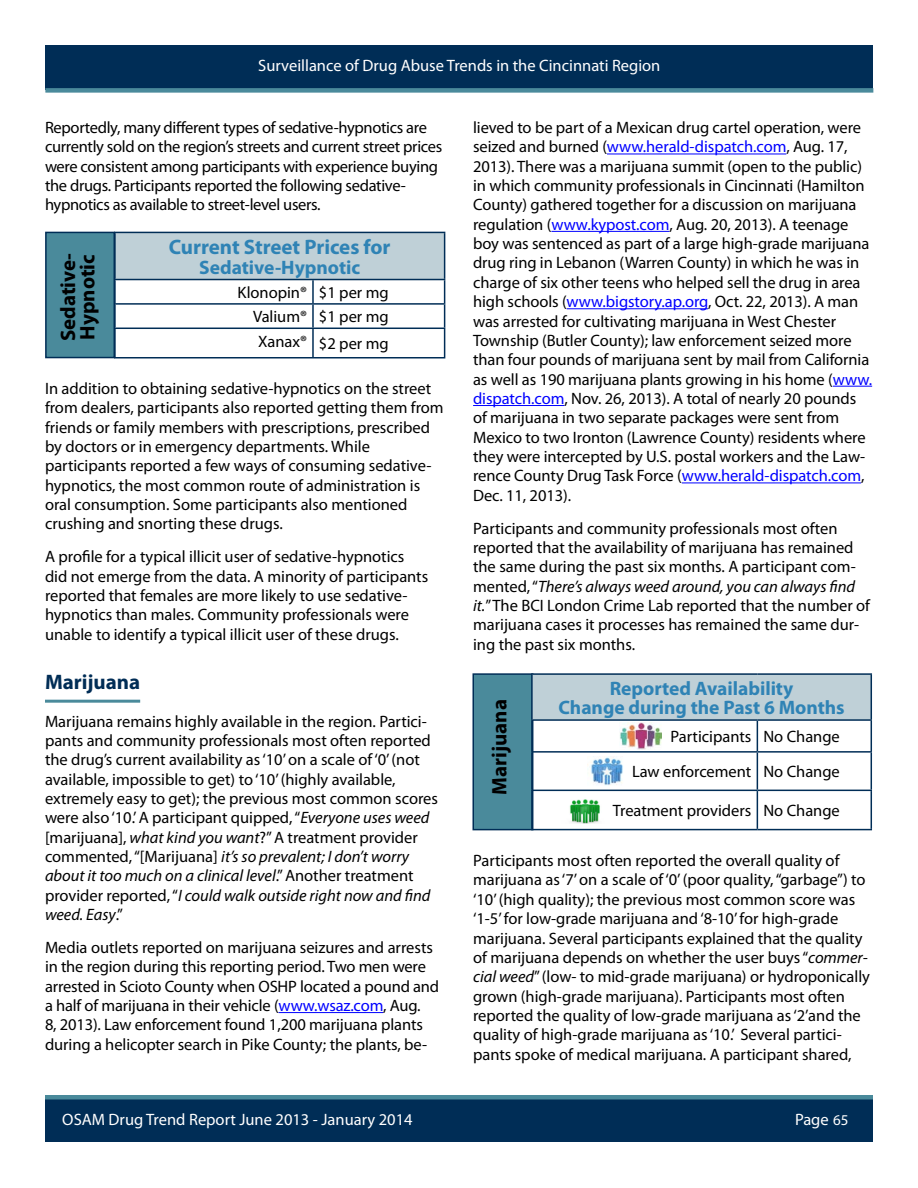
<style>
.page{position:relative;width:918px;height:1188px;background:#fff}
.page>*{position:absolute;margin:0;border:0;box-sizing:border-box;transform-origin:0 0}
.t1{font:700 21px/19.4px "Myriad Pro";color:#000}
.t2{font:700 21px "Myriad Pro";color:#2f83b5}
.t3{font:700 21px "Myriad Pro";color:#002d56}
.t4{font:700 19.5px/19.4px "Myriad Pro";color:#2f83b5;text-align:center}
.t5{font:16.5px/19.4px "Myriad Pro";color:#000}
.t6{font:16.5px/19.4px "Myriad Pro";letter-spacing:-.02em;color:#000}
.t7{font:16.5px "Myriad Pro";color:#fff}
.s1{font-style:italic}
.s2{color:#00f}
.s3{font-size:15px}
</style>
<div class="page">
<div style="left:45px;top:45px;width:828px;height:45px;background:#002d56"></div>
<div style="left:45px;top:88px;width:828px;height:5px;background:#4a8a9b"></div>
<div style="left:45px;top:1097px;width:828px;height:45px;background:#002d56"></div>
<div style="left:45px;top:1095px;width:828px;height:5px;background:#4a8a9b"></div>
<hr style="left:45px;top:700px;width:95px;height:3px;background:#4a8a9b">
<hr style="left:279px;top:1012px;width:104px;height:1px;background:#00f">
<hr style="left:607px;top:154px;width:179px;height:1px;background:#00f">
<hr style="left:551px;top:231px;width:119px;height:1px;background:#00f">
<hr style="left:567px;top:308px;width:141px;height:1px;background:#00f">
<hr style="left:833px;top:386px;width:39px;height:1px;background:#00f">
<hr style="left:473px;top:405px;width:92px;height:1px;background:#00f">
<hr style="left:682px;top:483px;width:179px;height:1px;background:#00f">
<div style="left:45px;top:232px;width:70px;height:126px;background:#4a8a9b;border:2px solid #002d56"></div>
<div style="left:115px;top:232px;width:330px;height:48px;background:#bfd0d7"></div>
<hr style="left:114px;top:232px;width:199px;height:1px;background:#002d56">
<hr style="left:114px;top:233px;width:2px;height:46px;background:#002d56">
<hr style="left:313px;top:232px;width:132px;height:1px;background:#002d56">
<hr style="left:444px;top:233px;width:1px;height:46px;background:#002d56">
<hr style="left:114px;top:279px;width:199px;height:1px;background:#002d56">
<hr style="left:114px;top:280px;width:2px;height:23px;background:#002d56">
<hr style="left:313px;top:279px;width:132px;height:1px;background:#002d56">
<hr style="left:312px;top:280px;width:2px;height:23px;background:#002d56">
<hr style="left:114px;top:303px;width:199px;height:2px;background:#002d56">
<hr style="left:114px;top:305px;width:2px;height:23px;background:#002d56">
<hr style="left:313px;top:303px;width:132px;height:2px;background:#002d56">
<hr style="left:312px;top:305px;width:2px;height:23px;background:#002d56">
<hr style="left:114px;top:328px;width:199px;height:1px;background:#002d56">
<hr style="left:114px;top:329px;width:2px;height:28px;background:#002d56">
<hr style="left:313px;top:328px;width:132px;height:1px;background:#002d56">
<hr style="left:312px;top:329px;width:2px;height:28px;background:#002d56">
<svg style="left:444px;top:280px;width:1px;height:77px"></svg>
<hr style="left:114px;top:357px;width:199px;height:1px;background:#002d56">
<hr style="left:313px;top:357px;width:132px;height:1px;background:#002d56">
<div style="left:472px;top:673px;width:61px;height:157px;background:#4a8a9b;border:2px solid #002d56"></div>
<div style="left:532px;top:674px;width:339px;height:46px;background:#bfd0d7"></div>
<hr style="left:531px;top:673px;width:226px;height:2px;background:#002d56">
<hr style="left:531px;top:675px;width:2px;height:44px;background:#002d56">
<hr style="left:757px;top:673px;width:115px;height:2px;background:#002d56">
<hr style="left:871px;top:675px;width:1px;height:44px;background:#002d56">
<hr style="left:531px;top:719px;width:226px;height:2px;background:#002d56">
<hr style="left:531px;top:721px;width:2px;height:30px;background:#002d56">
<hr style="left:757px;top:719px;width:115px;height:2px;background:#002d56">
<hr style="left:757px;top:721px;width:1px;height:30px;background:#002d56">
<hr style="left:871px;top:721px;width:1px;height:30px;background:#002d56">
<hr style="left:531px;top:751px;width:226px;height:2px;background:#002d56">
<hr style="left:531px;top:753px;width:2px;height:37px;background:#002d56">
<hr style="left:757px;top:751px;width:115px;height:2px;background:#002d56">
<hr style="left:757px;top:753px;width:1px;height:37px;background:#002d56">
<hr style="left:871px;top:753px;width:1px;height:37px;background:#002d56">
<hr style="left:531px;top:790px;width:226px;height:1px;background:#002d56">
<hr style="left:531px;top:791px;width:2px;height:38px;background:#002d56">
<hr style="left:757px;top:790px;width:115px;height:1px;background:#002d56">
<hr style="left:757px;top:791px;width:1px;height:38px;background:#002d56">
<hr style="left:871px;top:791px;width:1px;height:38px;background:#002d56">
<hr style="left:531px;top:829px;width:226px;height:1px;background:#002d56">
<hr style="left:757px;top:829px;width:115px;height:1px;background:#002d56">
<img style="left:620px;top:722px;width:41px;height:28px">
<img style="left:590px;top:756px;width:33px;height:29px">
<img style="left:569px;top:799px;width:31px;height:24px">
<p class="t7" style="left:258px;top:55px;width:404px">Surveillance of Drug Abuse Trends in the Cincinnati Region</p>
<p class="t6" style="left:45px;top:118px;width:399px">Reportedly, many different types of sedative-hypnotics are currently sold on the region’s streets and current street prices were consistent among participants with experience buying the drugs. Participants reported the following sedative&shy;hypnotics as available to street-level users.</p>
<p class="t1" style="left:58px;top:341px;width:90px;rotate:-90deg">Sedative-<br>Hypnotic</p>
<p class="t2" style="left:169px;top:233px;width:223px">Current Street Prices for</p>
<p class="t4" style="left:199px;top:257px;width:163px">Sedative-Hypnotic</p>
<p class="t5" style="left:238px;top:280px;width:153px;line-height:24.3px;text-align:right">Klonopin® $1 per mg<br>Valium® $1 per mg</p>
<p class="t5" style="left:258px;top:334px;width:132px">Xanax® $2 per mg</p>
<p class="t5" style="left:45px;top:379px;width:400px">In addition to obtaining sedative-hypnotics on the street from dealers, participants also reported getting them from friends or family members with prescriptions, prescribed by doctors or in emergency departments. While participants reported a few ways of consuming sedative&shy;hypnotics, the most common route of administration is oral consumption. Some participants also mentioned crushing and snorting these drugs.</p>
<p class="t5" style="left:45px;top:547px;width:385px">A profile for a typical illicit user of sedative-hypnotics did not emerge from the data. A minority of participants reported that females are more likely to use sedative&shy;hypnotics than males. Community professionals were unable to identify a typical illicit user of these drugs.</p>
<p class="t3" style="left:45px;top:668px;width:97px">Marijuana</p>
<p class="t5" style="left:45px;top:711px;width:394px">Marijuana remains highly available in the region. Partici&shy;pants and community professionals most often reported the drug’s current availability as ‘10’ on a scale of ‘0’ (not available, impossible to get) to ‘10’ (highly available, extremely easy to get); the previous most common scores were also ‘10.’ A participant quipped, “<span class="s1">Everyone uses weed </span>[marijuana], <span class="s1">what kind you want</span>?” A treatment provider commented, “[Marijuana] <span class="s1">it’s so prevalent; I don’t worry about it too much on a clinical level</span>.” Another treatment provider reported, “<span class="s1">I could walk outside right now and find weed. Easy</span>.”</p>
<p class="t5" style="left:45px;top:937px;width:396px">Media outlets reported on marijuana seizures and arrests in the region during this reporting period. Two men were arrested in Scioto County when OSHP located a pound and a half of marijuana in their vehicle (<span class="s2">www.wsaz.com</span>, Aug.<br>8, 2013). Law enforcement found 1,200 marijuana plants during a helicopter search in Pike County; the plants, be-</p>
<p class="t5" style="left:473px;top:118px;width:401px">lieved to be part of a Mexican drug cartel operation, were seized and burned (<span class="s2">www.herald-dispatch.com</span>, Aug. 17, 2013). There was a marijuana summit (open to the public) in which community professionals in Cincinnati (Hamilton County) gathered together for a discussion on marijuana regulation (<span class="s2">www.kypost.com</span>, Aug. 20, 2013). A teenage boy was sentenced as part of a large high-grade marijuana drug ring in Lebanon (Warren County) in which he was in charge of six other teens who helped sell the drug in area high schools (<span class="s2">www.bigstory.ap.org</span>, Oct. 22, 2013). A man was arrested for cultivating marijuana in West Chester Township (Butler County); law enforcement seized more than four pounds of marijuana sent by mail from California as well as 190 marijuana plants growing in his home (<span class="s2">www. dispatch.com</span>, Nov. 26, 2013). A total of nearly 20 pounds of marijuana in two separate packages were sent from Mexico to two Ironton (Lawrence County) residents where they were intercepted by U.S. postal workers and the Law&shy;rence County Drug Task Force (<span class="s2">www.herald-dispatch.com</span>, Dec. 11, 2013).</p>
<p class="t5" style="left:473px;top:518px;width:399px">Participants and community professionals most often reported that the availability of marijuana has remained the same during the past six months. A participant com&shy;mented, “<span class="s1">There’s always weed around, you can always find it.</span>” The BCI London Crime Lab reported that the number of marijuana cases it processes has remained the same dur&shy;ing the past six months.</p>
<p class="t1" style="left:489px;top:795px;width:97px;rotate:-90deg">Marijuana</p>
<p class="t4" style="left:558px;top:678px;width:288px">Reported Availability<br>Change during the Past 6 Months</p>
<p class="t5" style="left:632px;top:719px;width:209px;line-height:35.1px;text-align:right">Participants No Change<br>Law enforcement No Change</p>
<p class="t5" style="left:613px;top:801px;width:229px">Treatment providers No Change</p>
<p class="t5" style="left:473px;top:851px;width:398px">Participants most often reported the overall quality of marijuana as ‘7’ on a scale of ‘0’ (poor quality, “garbage”) to ‘10’ (high quality); the previous most common score was ‘1-5’ for low-grade marijuana and ‘8-10’ for high-grade marijuana. Several participants explained that the quality of marijuana depends on whether the user buys “<span class="s1">commer&shy;cial weed</span>” (low- to mid-grade marijuana) or hydroponically grown (high-grade marijuana). Participants most often reported the quality of low-grade marijuana as ‘2’and the quality of high-grade marijuana as ‘10.’ Several partici&shy;pants spoke of medical marijuana. A participant shared,</p>
<p class="t7" style="left:246px;top:1108px;width:124px">a uary-June 2013</p>
<p class="t7" style="left:795px;top:1109px;width:55px">Page <span class="s3">65</span></p>
<p class="t7" style="left:62px;top:1109px;width:352px">OSAM Drug Trend Report June 2013 - January 2014</p>
</div>
